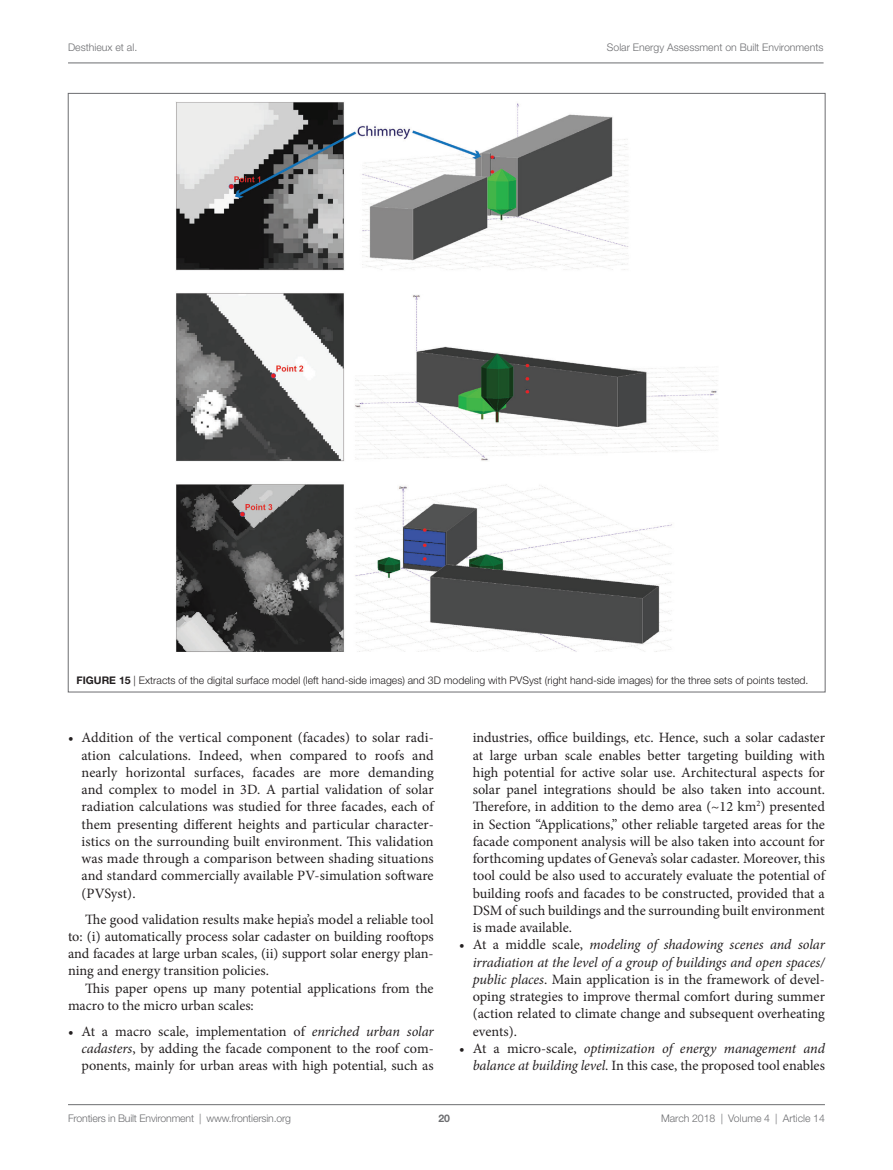
<style>
.page{position:relative;width:893px;height:1170px;background:#fff}
.page>*{position:absolute;margin:0;border:0;box-sizing:border-box;transform-origin:0 0}
.t1{font:14.25px/17.2px "Minion Pro";color:#231f20;text-align:justify}
.t2{font:italic 14.25px/17.2px "Minion Pro";letter-spacing:-.005em;color:#231f20;text-align:right}
.t3{font:300 10.5px "Helvetica Neue LT Std";color:#231f20}
.t4{font:300 10.5px "Helvetica Neue LT Std";color:#6c6d70}
.t5{font:700 10.5px "Helvetica Neue LT Std";color:#231f20}
.t6{font:700 10.5px "Helvetica Neue LT Std";color:#6c6d70}
.s1{font-weight:700}
.s2{font-style:italic}
.s3{font-style:normal}
</style>
<div class="page">
<hr style="left:68px;top:63px;width:756px;height:1px;background:#6c6d70">
<hr style="left:68px;top:1104px;width:757px;height:1px;background:#6c6d70">
<img style="left:176px;top:102px;width:542px;height:550px">
<p class="t4" style="left:68px;top:41px;width:71px">Desthieux et al.</p>
<p class="t4" style="left:607px;top:41px;width:218px">Solar Energy Assessment on Built Environments</p>
<p class="t5" style="left:77px;top:673px;width:14px">FIGUR</p>
<p class="t3" style="left:109px;top:673px;width:701px"><span class="s1">E 15</span> | Extracts of the digital surface model (left hand-side images) and 3D modeling with PVSyst (right hand-side images) for the three sets of points tested.</p>
<p class="t1" style="left:82px;top:729px;width:354px;text-indent:-13px">• Addition of the vertical component (facades) to solar radi&shy;ation calculations. Indeed, when compared to roofs and nearly horizontal surfaces, facades are more demanding and complex to model in 3D. A partial validation of solar radiation calculations was studied for three facades, each of them presenting different heights and particular character&shy;istics on the surrounding built environment. This validation was made through a comparison between shading situations and standard commercially available PV-simulation software (PVSyst).</p>
<p class="t1" style="left:68px;top:910px;width:367px;text-indent:17px">The good validation results make hepia’s model a reliable tool to: (i) automatically process solar cadaster on building rooftops and facades at large urban scales, (ii) support solar energy plan&shy;ning and energy transition policies.</p>
<p class="t1" style="left:68px;top:979px;width:367px;text-indent:17px">This paper opens up many potential applications from the macro to the micro urban scales:</p>
<p class="t1" style="left:82px;top:1022px;width:354px;text-indent:-13px">• At a macro scale, implementation of <span class="s2">enriched urban solar cadasters</span>, by adding the facade component to the roof com&shy;ponents, mainly for urban areas with high potential, such as</p>
<p class="t1" style="left:473px;top:729px;width:354px">industries, office buildings, etc. Hence, such a solar cadaster at large urban scale enables better targeting building with high potential for active solar use. Architectural aspects for solar panel integrations should be also taken into account.<br>Therefore, in addition to the demo area (~12 km<sup>2</sup>) presented in Section “Applications,” other reliable targeted areas for the facade component analysis will be also taken into account for forthcoming updates of Geneva’s solar cadaster. Moreover, this tool could be also used to accurately evaluate the potential of building roofs and facades to be constructed, provided that a DSM of such buildings and the surrounding built environment is made available.</p>
<p class="t1" style="left:473px;top:936px;width:354px;text-indent:-13px">• At a middle scale, <span class="s2">modeling of shadowing scenes and solar irradiation at the level of a group of buildings and open spaces/ public places</span>. Main application is in the framework of devel&shy;oping strategies to improve thermal comfort during summer (action related to climate change and subsequent overheating events).</p>
<p class="t2" style="left:459px;top:1039px;width:367px"><span class="s3">• At a micro-scale,</span> optimization of energy management and balance at building level<span class="s3">. In this case, the proposed tool enables</span></p>
<p class="t4" style="left:68px;top:1111px;width:225px">Frontiers in Built Environment | www.frontiersin.org</p>
<p class="t4" style="left:661px;top:1111px;width:165px">March 2018 | Volume 4 | Article 14</p>
<p class="t6" style="left:439px;top:1111px;width:13px">20</p>
</div>
